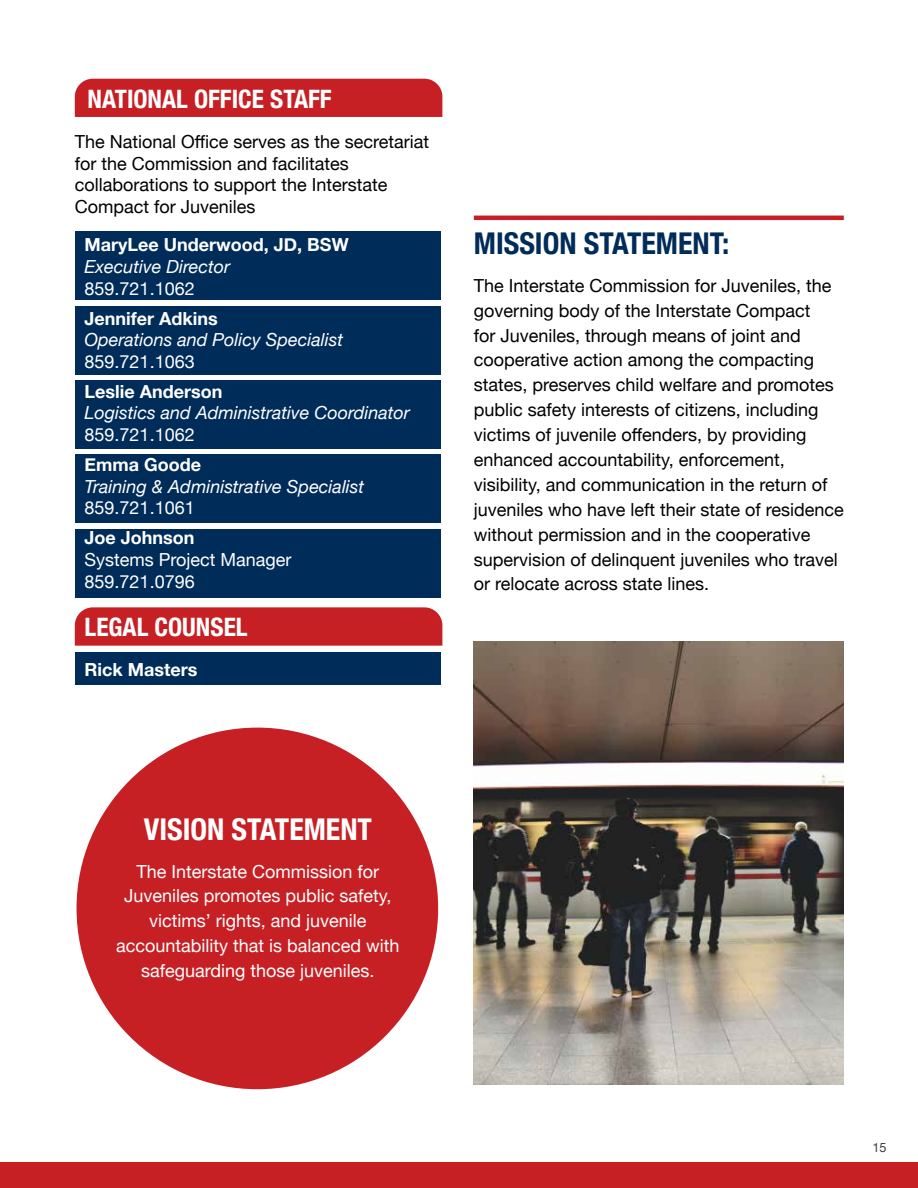
<style>
.page{position:relative;width:918px;height:1188px;background:#fff}
.page>*{position:absolute;margin:0;border:0;box-sizing:border-box;transform-origin:0 0}
.t1{font:700 condensed 30px "Helvetica Neue";color:#002c5a}
.t2{font:700 condensed 30px "Helvetica Neue";color:#fff}
.t3{font:700 condensed 25.35px "Helvetica Neue";color:#fff}
.t4{font:18px/24.9px "Helvetica Neue";color:#000}
.t5{font:18px/24.9px "Helvetica Neue";color:#fff;text-align:center}
.t6{font:italic 18px "Helvetica Neue";color:#fff}
.t7{font:700 18px "Helvetica Neue";color:#fff}
.t8{font:12.75px "Helvetica Neue";color:#3e3d40}
</style>
<div class="page">
<div style="left:77px;top:728px;width:361px;height:361px;background:#c62024;border-radius:50%"></div>
<div style="left:0;top:1162px;width:918px;height:26px;background:#c62024"></div>
<div style="left:75px;top:529px;width:365px;height:68px;background:#002c5a"></div>
<div style="left:75px;top:232px;width:365px;height:68px;background:#002c5a"></div>
<div style="left:75px;top:306px;width:365px;height:68px;background:#002c5a"></div>
<div style="left:75px;top:380px;width:365px;height:68px;background:#002c5a"></div>
<div style="left:75px;top:455px;width:365px;height:68px;background:#002c5a"></div>
<div style="left:75px;top:653px;width:365px;height:32px;background:#002c5a"></div>
<div style="left:75px;top:79px;width:367px;height:38px;background:#c62024"></div>
<div style="left:75px;top:607px;width:367px;height:39px;background:#c62024"></div>
<hr style="left:474px;top:216px;width:370px;height:4px;background:#c62024">
<img style="left:474px;top:641px;width:370px;height:444px">
<h2 class="t3" style="left:88px;top:77px;width:246px">NATIONAL OFFICE STAFF</h2>
<p class="t4" style="left:75px;top:132px;width:356px;line-height:21.6px">The National Office serves as the secretariat for the Commission and facilitates collaborations to support the Interstate Compact for Juveniles</p>
<p class="t7" style="left:85px;top:231px;width:266px">MaryLee Underwood, JD, BSW</p>
<p class="t6" style="left:85px;top:254px;width:147px">Executive Director</p>
<p class="t5" style="left:85px;top:277px;width:112px">859.721.1062</p>
<p class="t7" style="left:85px;top:304px;width:135px">Jennifer Adkins</p>
<p class="t6" style="left:85px;top:327px;width:260px">Operations and Policy Specialist</p>
<p class="t5" style="left:85px;top:350px;width:112px">859.721.1063</p>
<p class="t7" style="left:85px;top:377px;width:139px">Leslie Anderson</p>
<p class="t6" style="left:85px;top:400px;width:327px">Logistics and Administrative Coordinator</p>
<p class="t5" style="left:85px;top:423px;width:112px">859.721.1062</p>
<p class="t7" style="left:85px;top:451px;width:118px">Emma Goode</p>
<p class="t6" style="left:85px;top:473px;width:281px">Training &amp; Administrative Specialist</p>
<p class="t5" style="left:85px;top:497px;width:112px">859.721.1061</p>
<p class="t7" style="left:85px;top:524px;width:112px">Joe Johnson</p>
<p class="t5" style="left:85px;top:550px;width:209px;line-height:21.6px;text-align:left">Systems Project Manager<br>859.721.0796</p>
<h2 class="t3" style="left:85px;top:606px;width:164px">LEGAL COUNSEL</h2>
<p class="t7" style="left:85px;top:655px;width:114px">Rick Masters</p>
<h1 class="t1" style="left:474px;top:218px;width:257px">MISSION STATEMENT:</h1>
<p class="t4" style="left:474px;top:274px;width:371px">The Interstate Commission for Juveniles, the governing body of the Interstate Compact<br>for Juveniles, through means of joint and cooperative action among the compacting states, preserves child welfare and promotes public safety interests of citizens, including victims of juvenile offenders, by providing enhanced accountability, enforcement, visibility, and communication in the return of juveniles who have left their state of residence without permission and in the cooperative supervision of delinquent juveniles who travel or relocate across state lines.</p>
<h1 class="t2" style="left:144px;top:804px;width:230px">VISION STATEMENT</h1>
<p class="t5" style="left:116px;top:860px;width:285px">The Interstate Commission for Juveniles promotes public safety, victims’ rights, and juvenile accountability that is balanced with safeguarding those juveniles.</p>
<p class="t8" style="left:873px;top:1138px;width:16px">15</p>
</div>
